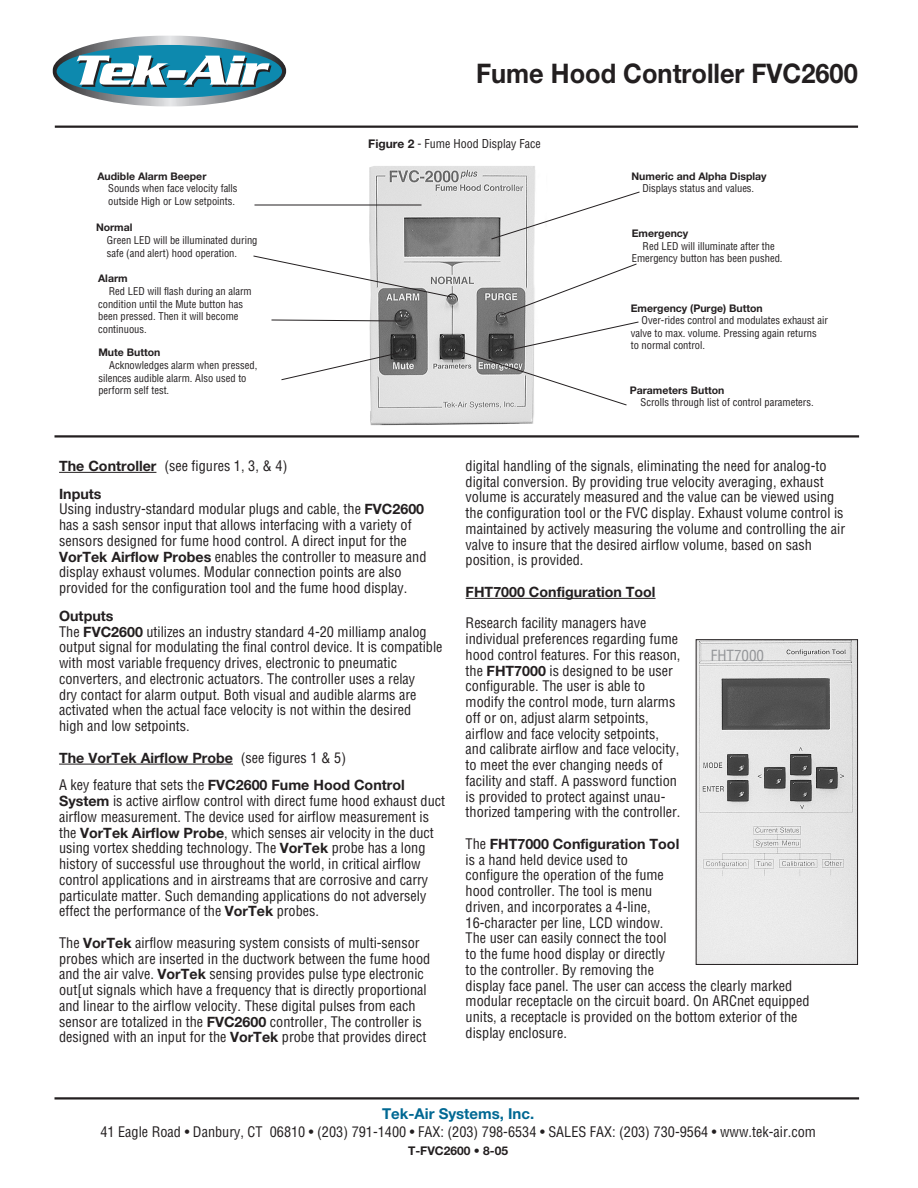
<style>
.page{position:relative;width:918px;height:1188px;background:#fff}
.page>*{position:absolute;margin:0;border:0;box-sizing:border-box;transform-origin:0 0}
.t1{font:700 27px "Helvetica Neue";color:#231f20;scale:.94 1}
.t2{font:700 15px "Helvetica Neue";color:#006893}
.t3{font:condensed 15px "Helvetica";color:#939598}
.t4{font:condensed 14.25px/15.8px "Helvetica";color:#231f20}
.t5{font:700 14.25px "Helvetica Neue";color:#231f20}
.t6{font:condensed 12px "Helvetica";color:#231f20}
.t7{font:700 12px "Helvetica Neue";color:#231f20}
.t8{font:condensed 10.5px/12.6px "Helvetica";color:#231f20}
.t9{font:700 10.5px "Helvetica Neue";color:#231f20}
.s1{font-family:"Helvetica Neue";font-weight:700;font-stretch:normal}
.s2{font-family:"Helvetica";font-weight:400;font-stretch:condensed}
</style>
<div class="page">
<hr style="left:55px;top:126px;width:803px;height:2px;background:#231f20">
<hr style="left:55px;top:435px;width:804px;height:3px;background:#231f20">
<svg style="left:53px;top:35px;width:233px;height:72px;background:#8f9194"></svg>
<div style="left:57px;top:45px;width:225px;height:53px;background:#0d89ae;border-radius:50%"></div>
<svg style="left:77px;top:56px;width:194px;height:31px"></svg>
<img style="left:369px;top:166px;width:166px;height:260px">
<hr style="left:255px;top:205px;width:167px;height:1px;background:#231f20">
<svg style="left:491px;top:191px;width:149px;height:49px"></svg>
<svg style="left:458px;top:263px;width:181px;height:143px"></svg>
<svg style="left:253px;top:255px;width:199px;height:43px"></svg>
<svg style="left:271px;top:319px;width:131px;height:3px"></svg>
<svg style="left:281px;top:352px;width:119px;height:29px"></svg>
<hr style="left:59px;top:472px;width:97px;height:1px;background:#231f20">
<hr style="left:59px;top:764px;width:174px;height:1px;background:#231f20">
<hr style="left:466px;top:598px;width:190px;height:1px;background:#231f20">
<img style="left:698px;top:641px;width:158px;height:322px">
<div style="left:696px;top:639px;width:162px;height:326px;border:1px solid #231f20"></div>
<hr style="left:55px;top:1097px;width:804px;height:3px;background:#231f20">
<h1 class="t1" style="left:476px;top:64px;width:408px">Fume Hood Controller FVC2600</h1>
<p class="t9" style="left:97px;top:172px;width:111px">Audible Alarm Beeper</p>
<p class="t8" style="left:108px;top:183px;width:131px">Sounds when face velocity falls outside High or Low setpoints.</p>
<p class="t9" style="left:96px;top:224px;width:38px">Normal</p>
<p class="t8" style="left:107px;top:235px;width:152px">Green LED will be illuminated during safe (and alert) hood operation.</p>
<p class="t9" style="left:98px;top:275px;width:31px">Alarm</p>
<p class="t8" style="left:98px;top:286px;width:155px;text-indent:11px">Red LED will flash during an alarm condition until the Mute button has been pressed. Then it will become continuous.</p>
<p class="t9" style="left:98px;top:349px;width:64px">Mute Button</p>
<p class="t8" style="left:98px;top:360px;width:160px;text-indent:11px">Acknowledges alarm when pressed, silences audible alarm. Also used to perform self test.</p>
<p class="t6" style="left:368px;top:139px;width:174px"><span class="s1">Figure 2</span> - Fume Hood Display Face</p>
<p class="t9" style="left:632px;top:172px;width:137px">Numeric and Alpha Display</p>
<p class="t8" style="left:642px;top:183px;width:113px">Displays status and values.</p>
<p class="t9" style="left:632px;top:229px;width:58px">Emergency</p>
<p class="t8" style="left:632px;top:240px;width:152px;text-align:center">Red LED will illuminate after the<br>Emergency button has been pushed.</p>
<p class="t9" style="left:631px;top:304px;width:134px">Emergency (Purge) Button</p>
<p class="t8" style="left:631px;top:315px;width:199px;text-indent:11px">Over-rides control and modulates exhaust air valve to max. volume. Pressing again returns<br>to normal control.</p>
<p class="t9" style="left:630px;top:386px;width:96px">Parameters Button</p>
<p class="t8" style="left:641px;top:397px;width:175px">Scrolls through list of control parameters.</p>
<p class="t4" style="left:59px;top:459px;width:230px"><span class="s1">The Controller</span> (see figures 1, 3, &amp; 4)</p>
<p class="t5" style="left:59px;top:489px;width:44px">Inputs</p>
<p class="t4" style="left:59px;top:503px;width:369px">Using industry-standard modular plugs and cable, the <span class="s1">FVC2600 </span>has a sash sensor input that allows interfacing with a variety of sensors designed for fume hood control. A direct input for the <span class="s1">VorTek Airflow Probes</span> enables the controller to measure and display exhaust volumes. Modular connection points are also provided for the configuration tool and the fume hood display.</p>
<p class="t5" style="left:59px;top:611px;width:56px">Outputs</p>
<p class="t4" style="left:59px;top:625px;width:385px">The <span class="s1">FVC2600</span> utilizes an industry standard 4-20 milliamp analog output signal for modulating the final control device. It is compatible with most variable frequency drives, electronic to pneumatic converters, and electronic actuators. The controller uses a relay<br>dry contact for alarm output. Both visual and audible alarms are activated when the actual face velocity is not within the desired<br>high and low setpoints.</p>
<p class="t5" style="left:59px;top:753px;width:288px">The VorTek Airflow Probe <span class="s2">(see figures 1 &amp; 5)</span></p>
<p class="t4" style="left:59px;top:779px;width:387px">A key feature that sets the <span class="s1">FVC2600 Fume Hood Control System</span> is active airflow control with direct fume hood exhaust duct airflow measurement. The device used for airflow measurement is the <span class="s1">VorTek Airflow Probe</span>, which senses air velocity in the duct using vortex shedding technology. The <span class="s1">VorTek</span> probe has a long history of successful use throughout the world, in critical airflow control applications and in airstreams that are corrosive and carry particulate matter. Such demanding applications do not adversely effect the performance of the <span class="s1">VorTek</span> probes.</p>
<p class="t4" style="left:59px;top:936px;width:373px">The <span class="s1">VorTek</span> airflow measuring system consists of multi-sensor probes which are inserted in the ductwork between the fume hood and the air valve. <span class="s1">VorTek</span> sensing provides pulse type electronic out[ut signals which have a frequency that is directly proportional and linear to the airflow velocity. These digital pulses from each sensor are totalized in the <span class="s1">FVC2600</span> controller, The controller is designed with an input for the <span class="s1">VorTek</span> probe that provides direct</p>
<p class="t4" style="left:466px;top:459px;width:381px">digital handling of the signals, eliminating the need for analog-to digital conversion. By providing true velocity averaging, exhaust volume is accurately measured and the value can be viewed using the configuration tool or the FVC display. Exhaust volume control is maintained by actively measuring the volume and controlling the air valve to insure that the desired airflow volume, based on sash position, is provided.</p>
<p class="t5" style="left:466px;top:587px;width:191px">FHT7000 Configuration Tool</p>
<p class="t4" style="left:466px;top:617px;width:216px">Research facility managers have individual preferences regarding fume hood control features. For this reason, the <span class="s1">FHT7000</span> is designed to be user configurable. The user is able to modify the control mode, turn alarms off or on, adjust alarm setpoints, airflow and face velocity setpoints, and calibrate airflow and face velocity, to meet the ever changing needs of facility and staff. A password function is provided to protect against unau&shy;thorized tampering with the controller.</p>
<p class="t5" style="left:466px;top:839px;width:215px"><span class="s2">The</span> FHT7000 Configuration Tool</p>
<p class="t4" style="left:466px;top:853px;width:345px">is a hand held device used to<br>configure the operation of the fume<br>hood controller. The tool is menu<br>driven, and incorporates a 4-line,<br>16-character per line, LCD window.<br>The user can easily connect the tool<br>to the fume hood display or directly<br>to the controller. By removing the<br>display face panel. The user can access the clearly marked modular receptacle on the circuit board. On ARCnet equipped units, a receptacle is provided on the bottom exterior of the display enclosure.</p>
<p class="t3" style="left:711px;top:650px;width:55px">FHT7000</p>
<p class="t2" style="left:382px;top:1108px;width:154px">Tek-Air Systems, Inc.</p>
<p class="t4" style="left:100px;top:1125px;width:717px">41 Eagle Road • Danbury, CT 06810 • (203) 791-1400 • FAX: (203) 798-6534 • SALES FAX: (203) 730-9564 • www.tek-air.com</p>
<p class="t7" style="left:408px;top:1147px;width:102px">T-FVC2600 • 8-05</p>
</div>
